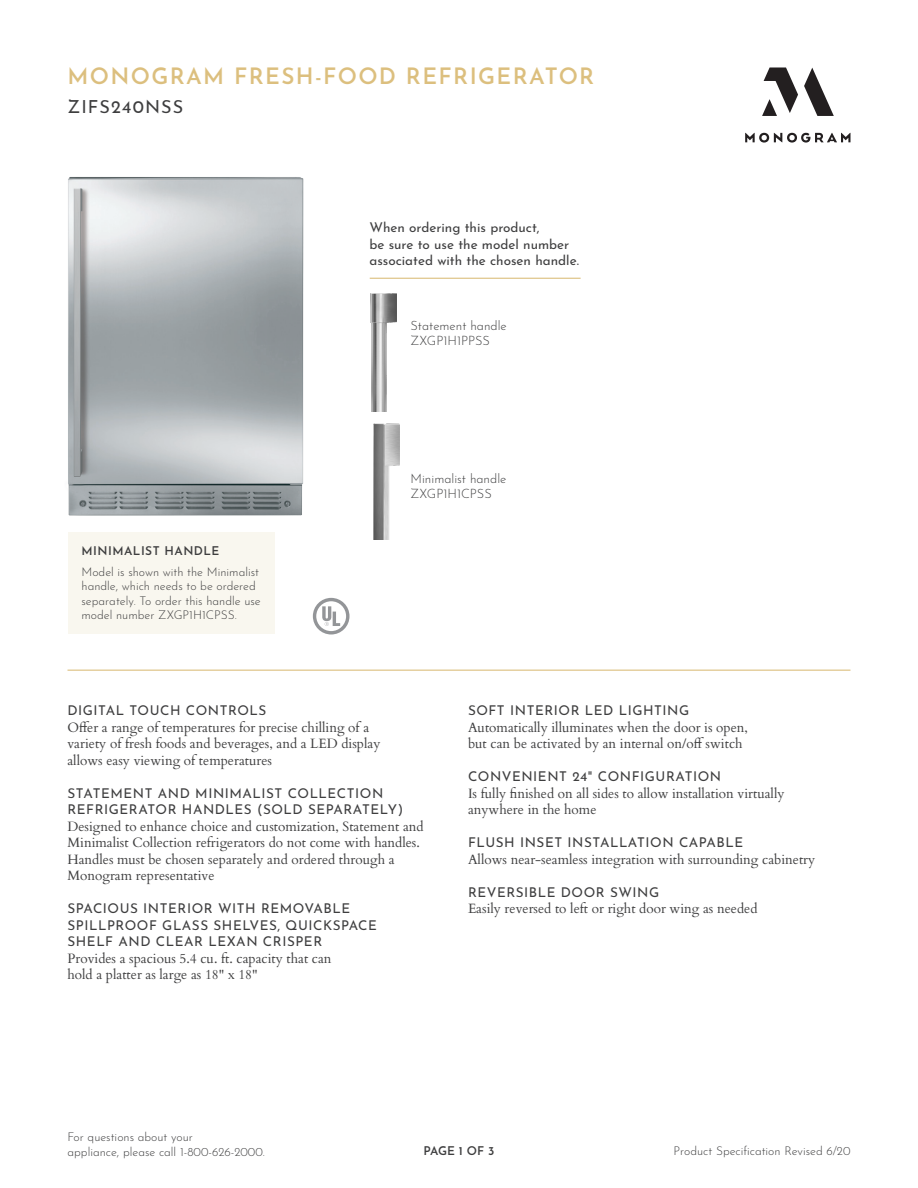
<style>
.page{position:relative;width:918px;height:1188px;background:#fff}
.page>*{position:absolute;margin:0;border:0;box-sizing:border-box;transform-origin:0 0}
.t1{font:600 22.5px "Josefin Sans";letter-spacing:.06em;color:#dcbf7e}
.t2{font:18px "Josefin Sans";letter-spacing:.06em;color:#3e3e3f}
.F___B_COPY{font:13.5px/16.5px "Cardo";color:#3e3e3f}
.F___B_COPY-2{font:13.5px/16.5px "Josefin Sans";letter-spacing:.04em;color:#3e3e3f}
.F_and_B_Copy{font:13.5px/16.5px "Josefin Sans";color:#3e3e3f}
.F_and_B_Copy-2{font:300 12.75px/15px "Josefin Sans";color:#3e3e3f}
.Attention{font:300 12px/14.4px "Josefin Sans";color:#3e3e3f}
.Attention-2{font:600 12px "Josefin Sans";letter-spacing:.04em;color:#3e3e3f}
.s1{font-family:"Josefin Sans"}
.s2{font-family:"Cardo"}
</style>
<div class="page">
<svg style="left:745px;top:68px;width:105px;height:75px"></svg>
<hr style="left:68px;top:670px;width:782px;height:1px;background:#dcbf7e">
<img style="left:68px;top:177px;width:236px;height:339px">
<svg style="left:313px;top:598px;width:37px;height:36px"></svg>
<div style="left:68px;top:532px;width:206px;height:102px;background:#f9f7ef"></div>
<hr style="left:370px;top:278px;width:211px;height:1px;background:#dcbf7e">
<img style="left:370px;top:294px;width:27px;height:117px">
<img style="left:373px;top:423px;width:26px;height:117px">
<h1 class="t1" style="left:68px;top:57px;width:528px">MONOGRAM FRESH-FOOD REFRIGERATOR</h1>
<h2 class="t2" style="left:68px;top:92px;width:117px">ZIFS240NSS</h2>
<p class="F_and_B_Copy" style="left:369px;top:217px;width:211px">When ordering this product,<br>be sure to use the model number associated with the chosen handle.</p>
<p class="F_and_B_Copy-2" style="left:411px;top:317px;width:98px">Statement handle<br>ZXGP1H1PPSS</p>
<p class="Attention-2" style="left:82px;top:540px;width:140px">MINIMALIST HANDLE</p>
<p class="Attention" style="left:82px;top:563px;width:181px">Model is shown with the Minimalist handle, which needs to be ordered separately. To order this handle use model number ZXGP1H1CPSS.</p>
<p class="F_and_B_Copy-2" style="left:411px;top:469px;width:97px">Minimalist handle<br>ZXGP1H1CPSS</p>
<p class="F___B_COPY" style="left:68px;top:702px;width:314px"><span class="s1">DIGITAL TOUCH CONTROLS<br></span>Offer a range of temperatures for precise chilling of a variety of fresh foods and beverages, and a LED display allows easy viewing of temperatures</p>
<p class="F___B_COPY" style="left:68px;top:784px;width:358px"><span class="s1">STATEMENT AND MINIMALIST COLLECTION REFRIGERATOR HANDLES (SOLD SEPARATELY)<br></span>Designed to enhance choice and customization, Statement and Minimalist Collection refrigerators do not come with handles.<br>Handles must be chosen separately and ordered through a Monogram representative</p>
<p class="F___B_COPY-2" style="left:68px;top:899px;width:311px">SPACIOUS INTERIOR WITH REMOVABLE SPILLPROOF GLASS SHELVES, QUICKSPACE SHELF AND CLEAR LEXAN CRISPER<br><span class="s2">Provides a spacious 5.4 cu. ft. capacity that can<br>hold a platter as large as 18" x 18"</span></p>
<p class="F___B_COPY" style="left:468px;top:702px;width:281px"><span class="s1">SOFT INTERIOR LED LIGHTING<br></span>Automatically illuminates when the door is open, but can be activated by an internal on/off switch</p>
<p class="F___B_COPY" style="left:468px;top:768px;width:318px"><span class="s1">CONVENIENT 24" CONFIGURATION<br></span>Is fully finished on all sides to allow installation virtually anywhere in the home</p>
<p class="F___B_COPY" style="left:468px;top:834px;width:349px"><span class="s1">FLUSH INSET INSTALLATION CAPABLE<br></span>Allows near-seamless integration with surrounding cabinetry</p>
<p class="F___B_COPY" style="left:468px;top:883px;width:291px"><span class="s1">REVERSIBLE DOOR SWING<br></span>Easily reversed to left or right door wing as needed</p>
<p class="Attention" style="left:68px;top:1129px;width:199px">For questions about your<br>appliance, please call 1-800-626-2000.</p>
<p class="Attention-2" style="left:424px;top:1140px;width:72px">PAGE 1 OF 3</p>
<p class="Attention" style="left:674px;top:1142px;width:178px">Product Specification Revised 6/20</p>
</div>
